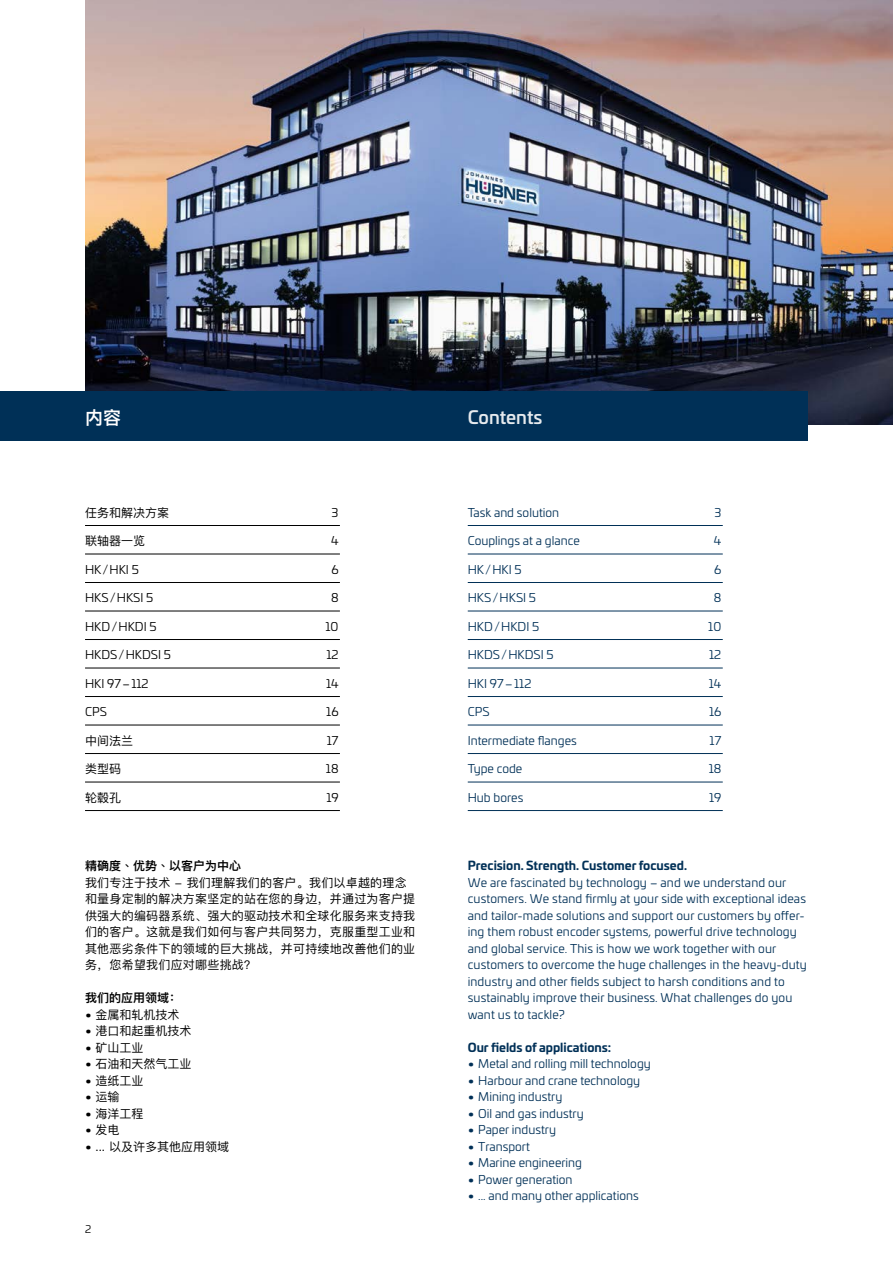
<style>
.page{position:relative;width:893px;height:1263px;background:#fff}
.page>*{position:absolute;margin:0;border:0;box-sizing:border-box;transform-origin:0 0}
.t1{font:500 18px "Univia Pro";color:#e6eaee}
.t2{font:600 18px "Ping Fang HK";color:#fff}
.t3{font:12px/16.5px "Univia Pro";letter-spacing:.01em;color:#003057}
.t4{font:12px/16.5px "Ping Fang SC";letter-spacing:.02em;color:#000}
.t5{font:12px "Univia Pro";color:#000}
.t6{font:700 12px "Univia Pro";color:#003057}
.t7{font:12px "Ping Fang SC";color:#000}
.t8{font:12px "Ping Fang HK";color:#000}
.t9{font:600 12px "Ping Fang HK";color:#000}
.t10{font:600 12px "Ping Fang SC";color:#000}
.t11{font:10.5px "Univia Pro";color:#000}
.s1{font-family:"Univia Pro";font-weight:700}
.s2{font-weight:700}
</style>
<div class="page">
<img style="left:85px;top:0;width:808px;height:425px">
<div style="left:0;top:392px;width:808px;height:49px;background:#003057"></div>
<hr style="left:85px;top:525px;width:255px;height:1px;background:#000">
<hr style="left:85px;top:554px;width:255px;height:1px;background:#000">
<hr style="left:85px;top:582px;width:255px;height:1px;background:#000">
<hr style="left:85px;top:611px;width:255px;height:1px;background:#000">
<hr style="left:85px;top:639px;width:255px;height:1px;background:#000">
<hr style="left:85px;top:668px;width:255px;height:1px;background:#000">
<hr style="left:85px;top:696px;width:255px;height:1px;background:#000">
<hr style="left:85px;top:725px;width:255px;height:1px;background:#000">
<hr style="left:85px;top:753px;width:255px;height:1px;background:#000">
<hr style="left:85px;top:782px;width:255px;height:1px;background:#000">
<hr style="left:85px;top:810px;width:255px;height:1px;background:#000">
<hr style="left:468px;top:525px;width:255px;height:1px;background:#003057">
<hr style="left:468px;top:554px;width:255px;height:1px;background:#003057">
<hr style="left:468px;top:582px;width:255px;height:1px;background:#003057">
<hr style="left:468px;top:611px;width:255px;height:1px;background:#003057">
<hr style="left:468px;top:639px;width:255px;height:1px;background:#003057">
<hr style="left:468px;top:668px;width:255px;height:1px;background:#003057">
<hr style="left:468px;top:696px;width:255px;height:1px;background:#003057">
<hr style="left:468px;top:725px;width:255px;height:1px;background:#003057">
<hr style="left:468px;top:753px;width:255px;height:1px;background:#003057">
<hr style="left:468px;top:782px;width:255px;height:1px;background:#003057">
<hr style="left:468px;top:810px;width:255px;height:1px;background:#003057">
<h1 class="t2" style="left:85px;top:406px;width:37px">内容</h1>
<h1 class="t1" style="left:468px;top:403px;width:76px">Contents</h1>
<p class="t8" style="left:85px;top:505px;width:85px">任务和解决方案</p>
<p class="t5" style="left:332px;top:504px;width:8px">3</p>
<p class="t8" style="left:85px;top:534px;width:61px">联轴器一览</p>
<p class="t5" style="left:331px;top:532px;width:9px">4</p>
<p class="t5" style="left:85px;top:561px;width:55px">HK/HKI 5</p>
<p class="t5" style="left:331px;top:561px;width:9px">6</p>
<p class="t5" style="left:85px;top:589px;width:70px">HKS/HKSI 5</p>
<p class="t5" style="left:331px;top:589px;width:9px">8</p>
<p class="t5" style="left:85px;top:618px;width:73px">HKD/HKDI 5</p>
<p class="t5" style="left:326px;top:618px;width:14px">10</p>
<p class="t5" style="left:85px;top:646px;width:87px">HKDS/HKDSI 5</p>
<p class="t5" style="left:326px;top:646px;width:14px">12</p>
<p class="t5" style="left:85px;top:675px;width:65px">HKI 97–112</p>
<p class="t5" style="left:326px;top:675px;width:14px">14</p>
<p class="t5" style="left:85px;top:703px;width:23px">CPS</p>
<p class="t5" style="left:326px;top:703px;width:14px">16</p>
<p class="t8" style="left:85px;top:733px;width:49px">中间法兰</p>
<p class="t5" style="left:327px;top:732px;width:13px">17</p>
<p class="t8" style="left:85px;top:762px;width:37px">类型码</p>
<p class="t5" style="left:326px;top:760px;width:14px">18</p>
<p class="t8" style="left:85px;top:790px;width:37px">轮毂孔</p>
<p class="t5" style="left:327px;top:789px;width:13px">19</p>
<p class="t9" style="left:85px;top:858px;width:157px">精确度、优势、以客户为中心</p>
<p class="t4" style="left:85px;top:874px;width:332px">我们专注于技术 - 我们理解我们的客户。我们以卓越的理念和量身定制的解决方案坚定的站在您的身边，并通过为客户提供强大的编码器系统、强大的驱动技术和全球化服务来支持我们的客户。这就是我们如何与客户共同努力，克服重型工业和其他恶劣条件下的领域的巨大挑战，并可持续地改善他们的业务，您希望我们应对哪些挑战？</p>
<p class="t10" style="left:85px;top:990px;width:97px">我们的应用领域：</p>
<p class="t7" style="left:85px;top:1007px;width:96px"><span class="s1">•</span> 金属和轧机技术</p>
<p class="t7" style="left:85px;top:1023px;width:108px"><span class="s1">•</span> 港口和起重机技术</p>
<p class="t4" style="left:85px;top:1039px;width:60px"><span class="s1">•</span> 矿山工业</p>
<p class="t7" style="left:85px;top:1056px;width:108px"><span class="s1">•</span> 石油和天然气工业</p>
<p class="t4" style="left:85px;top:1072px;width:60px"><span class="s1">•</span> 造纸工业</p>
<p class="t4" style="left:85px;top:1088px;width:36px"><span class="s1">•</span> 运输</p>
<p class="t4" style="left:85px;top:1105px;width:60px"><span class="s1">•</span> 海洋工程</p>
<p class="t4" style="left:85px;top:1121px;width:36px"><span class="s1">•</span> 发电</p>
<p class="t7" style="left:85px;top:1139px;width:145px"><span class="s1">•</span> ... 以及许多其他应用领域</p>
<p class="t11" style="left:85px;top:1221px;width:8px">2</p>
<p class="t3" style="left:468px;top:504px;width:93px">Task and solution</p>
<p class="t3" style="left:714px;top:504px;width:8px">3</p>
<p class="t3" style="left:468px;top:532px;width:114px">Couplings at a glance</p>
<p class="t3" style="left:714px;top:532px;width:9px">4</p>
<p class="t3" style="left:468px;top:561px;width:55px">HK/HKI 5</p>
<p class="t3" style="left:714px;top:561px;width:9px">6</p>
<p class="t3" style="left:468px;top:589px;width:70px">HKS/HKSI 5</p>
<p class="t3" style="left:714px;top:589px;width:9px">8</p>
<p class="t3" style="left:468px;top:618px;width:73px">HKD/HKDI 5</p>
<p class="t3" style="left:708px;top:618px;width:14px">10</p>
<p class="t3" style="left:468px;top:646px;width:87px">HKDS/HKDSI 5</p>
<p class="t3" style="left:709px;top:646px;width:14px">12</p>
<p class="t3" style="left:468px;top:675px;width:65px">HKI 97–112</p>
<p class="t3" style="left:709px;top:675px;width:14px">14</p>
<p class="t3" style="left:468px;top:703px;width:23px">CPS</p>
<p class="t3" style="left:709px;top:703px;width:14px">16</p>
<p class="t3" style="left:468px;top:732px;width:111px">Intermediate flanges</p>
<p class="t3" style="left:710px;top:732px;width:13px">17</p>
<p class="t3" style="left:468px;top:760px;width:56px">Type code</p>
<p class="t3" style="left:709px;top:760px;width:14px">18</p>
<p class="t3" style="left:468px;top:789px;width:57px">Hub bores</p>
<p class="t3" style="left:709px;top:789px;width:13px">19</p>
<p class="t6" style="left:468px;top:856px;width:221px">Precision. Strength. Customer focused.</p>
<p class="t3" style="left:468px;top:873px;width:341px">We are fascinated by technology – and we understand our customers. We stand firmly at your side with exceptional ideas and tailor-made solutions and support our customers by offer&shy;ing them robust encoder systems, powerful drive technology and global service. This is how we work together with our customers to overcome the huge challenges in the heavy-duty industry and other fields subject to harsh conditions and to sustainably improve their business. What challenges do you want us to tackle?</p>
<p class="t6" style="left:468px;top:1038px;width:145px">Our fields of applications:</p>
<p class="t3" style="left:468px;top:1055px;width:185px"><span class="s2">•</span> Metal and rolling mill technology</p>
<p class="t3" style="left:468px;top:1071px;width:174px"><span class="s2">•</span> Harbour and crane technology</p>
<p class="t3" style="left:468px;top:1088px;width:96px"><span class="s2">•</span> Mining industry</p>
<p class="t3" style="left:468px;top:1104px;width:117px"><span class="s2">•</span> Oil and gas industry</p>
<p class="t3" style="left:468px;top:1121px;width:90px"><span class="s2">•</span> Paper industry</p>
<p class="t3" style="left:468px;top:1137px;width:64px"><span class="s2">•</span> Transport</p>
<p class="t3" style="left:468px;top:1154px;width:116px"><span class="s2">•</span> Marine engineering</p>
<p class="t3" style="left:468px;top:1170px;width:106px"><span class="s2">•</span> Power generation</p>
<p class="t3" style="left:468px;top:1187px;width:172px"><span class="s2">•</span> ... and many other applications</p>
</div>
